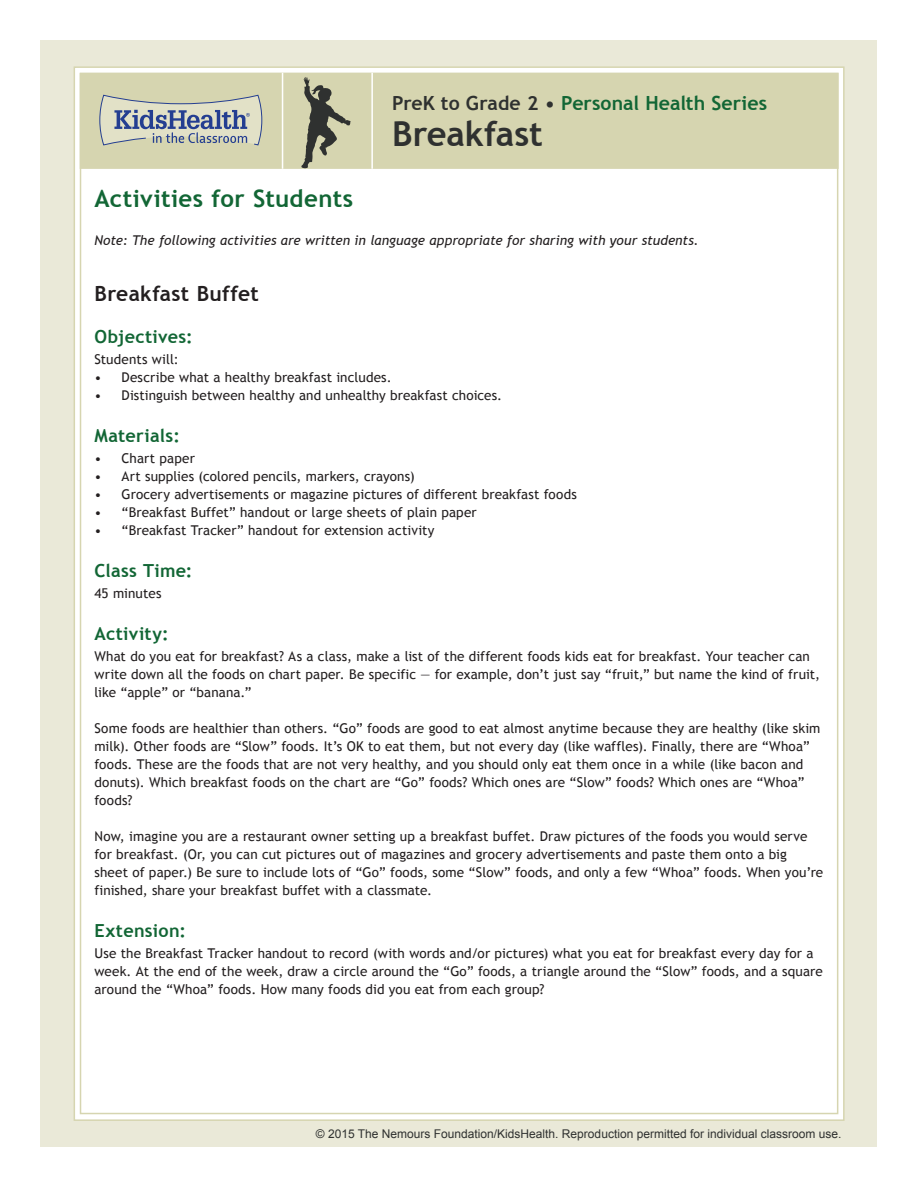
<style>
.page{position:relative;width:918px;height:1188px;background:#fff}
.page>*{position:absolute;margin:0;border:0;box-sizing:border-box;transform-origin:0 0}
.t1{font:700 34.5px "Trebuchet MS";color:#2f3130}
.t2{font:700 24px "Trebuchet MS";letter-spacing:.015em;color:#126635}
.t3{font:700 21px "Trebuchet MS";letter-spacing:.015em;color:#231f20}
.t4{font:700 19.5px "Trebuchet MS";color:#126635}
.t5{font:700 18px "Trebuchet MS";letter-spacing:.02em;color:#126635}
.t6{font:13.5px/18px "Trebuchet MS";letter-spacing:.005em;color:#231f20}
.t7{font:italic 13.5px "Trebuchet MS";letter-spacing:.005em;color:#231f20}
.t8{font:12px "Arial";color:#2f3130}
.s1{color:#2f3130}
</style>
<div class="page">
<div style="left:40px;top:40px;width:838px;height:1108px;background:#eae9d8"></div>
<div style="left:74px;top:67px;width:770px;height:1053px;background:#fff"></div>
<div style="left:81px;top:74px;width:757px;height:94px;background:#d6d5b0"></div>
<div style="left:80px;top:73px;width:759px;height:96px;border:2px solid #d6d5b0"></div>
<svg style="left:99px;top:94px;width:164px;height:52px"></svg>
<hr style="left:371px;top:73px;width:2px;height:96px;background:#fff">
<hr style="left:282px;top:73px;width:1px;height:96px;background:#fff">
<svg style="left:301px;top:77px;width:50px;height:91px"></svg>
<h3 class="t4" style="left:392px;top:91px;width:377px"><span class="s1">PreK to Grade 2 •</span> Personal Health Series</h3>
<h1 class="t1" style="left:392px;top:112px;width:152px">Breakfast</h1>
<h2 class="t2" style="left:94px;top:183px;width:260px">Activities for Students</h2>
<p class="t7" style="left:94px;top:232px;width:606px">Note: The following activities are written in language appropriate for sharing with your students.</p>
<h3 class="t3" style="left:94px;top:281px;width:166px">Breakfast Buffet</h3>
<h3 class="t5" style="left:94px;top:326px;width:100px">Objectives:</h3>
<p class="t6" style="left:94px;top:351px;width:86px">Students will:</p>
<p class="t6" style="left:94px;top:369px;width:299px">• Describe what a healthy breakfast includes.</p>
<p class="t6" style="left:94px;top:387px;width:409px">• Distinguish between healthy and unhealthy breakfast choices.</p>
<h3 class="t5" style="left:94px;top:425px;width:87px">Materials:</h3>
<p class="t6" style="left:94px;top:450px;width:102px">• Chart paper</p>
<p class="t6" style="left:94px;top:468px;width:322px">• Art supplies (colored pencils, markers, crayons)</p>
<p class="t6" style="left:94px;top:486px;width:484px">• Grocery advertisements or magazine pictures of different breakfast foods</p>
<p class="t6" style="left:94px;top:504px;width:384px">• “Breakfast Buffet” handout or large sheets of plain paper</p>
<p class="t6" style="left:94px;top:522px;width:342px">• “Breakfast Tracker” handout for extension activity</p>
<h3 class="t5" style="left:94px;top:560px;width:100px">Class Time:</h3>
<p class="t6" style="left:94px;top:585px;width:68px">45 minutes</p>
<h3 class="t5" style="left:94px;top:623px;width:76px">Activity:</h3>
<p class="t6" style="left:94px;top:648px;width:727px">What do you eat for breakfast? As a class, make a list of the different foods kids eat for breakfast. Your teacher can write down all the foods on chart paper. Be specific — for example, don’t just say “fruit,” but name the kind of fruit, like “apple” or “banana.”</p>
<p class="t6" style="left:94px;top:720px;width:728px">Some foods are healthier than others. “Go” foods are good to eat almost anytime because they are healthy (like skim milk). Other foods are “Slow” foods. It’s OK to eat them, but not every day (like waffles). Finally, there are “Whoa” foods. These are the foods that are not very healthy, and you should only eat them once in a while (like bacon and donuts). Which breakfast foods on the chart are “Go” foods? Which ones are “Slow” foods? Which ones are “Whoa” foods?</p>
<p class="t6" style="left:94px;top:828px;width:730px">Now, imagine you are a restaurant owner setting up a breakfast buffet. Draw pictures of the foods you would serve for breakfast. (Or, you can cut pictures out of magazines and grocery advertisements and paste them onto a big sheet of paper.) Be sure to include lots of “Go” foods, some “Slow” foods, and only a few “Whoa” foods. When you’re finished, share your breakfast buffet with a classmate.</p>
<h3 class="t5" style="left:94px;top:920px;width:93px">Extension:</h3>
<p class="t6" style="left:95px;top:945px;width:730px">Use the Breakfast Tracker handout to record (with words and/or pictures) what you eat for breakfast every day for a week. At the end of the week, draw a circle around the “Go” foods, a triangle around the “Slow” foods, and a square around the “Whoa” foods. How many foods did you eat from each group?</p>
<p class="t8" style="left:316px;top:1126px;width:527px">© 2015 The Nemours Foundation/KidsHealth. Reproduction permitted for individual classroom use.</p>
</div>
